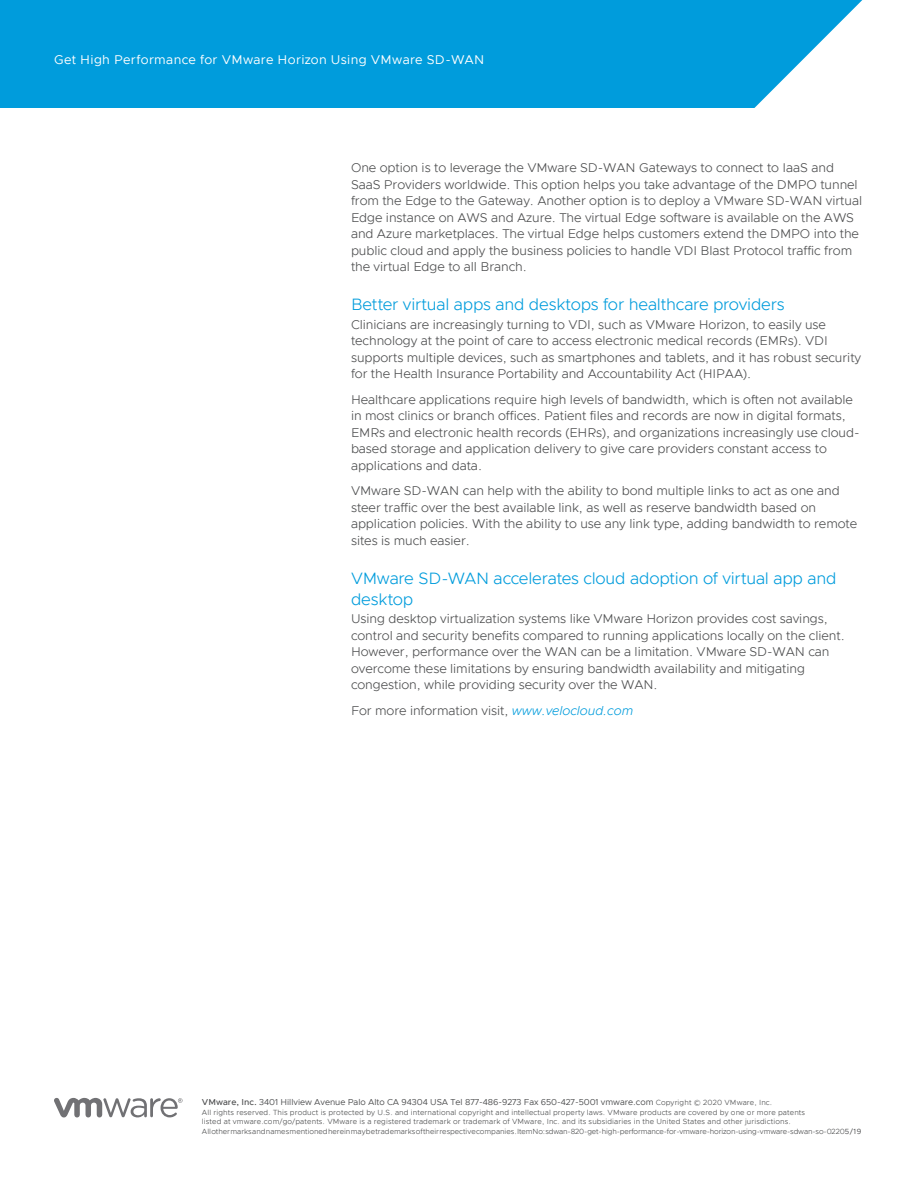
<style>
.page{position:relative;width:918px;height:1188px;background:#fff}
.page>*{position:absolute;margin:0;border:0;box-sizing:border-box;transform-origin:0 0}
._4a__SUBHEAD_1{font:300 16.5px/21px "Metropolis";letter-spacing:-.01em;color:#009cdc}
._3a__BODY_TEXT{font:300 12.75px/16.5px "Metropolis";letter-spacing:-.005em;color:#4b4c4d}
.t1{font:12.75px "Metropolis";letter-spacing:.025em;color:#fff}
.t2{font:8.7px "Metropolis";letter-spacing:-.005em;color:#4b4c4d}
.t3{font:300 7.5px/9.8px "Metropolis";letter-spacing:.015em;color:#4b4c4d}
.s1{font-style:italic;color:#009cdc}
.s2{font-weight:500}
.s3{font-weight:300;font-size:7.5px}
.s4{font-weight:400}
</style>
<div class="page">
<svg style="left:54px;top:1098px;width:129px;height:19px"></svg>
<div style="left:0;top:0;width:863px;height:108px;background:#009cdc"></div>
<p class="t1" style="left:54px;top:52px;width:432px">Get High Performance for VMware Horizon Using VMware SD-WAN</p>
<p class="_3a__BODY_TEXT" style="left:351px;top:159px;width:513px">One option is to leverage the VMware SD-WAN Gateways to connect to IaaS and SaaS Providers worldwide. This option helps you take advantage of the DMPO tunnel from the Edge to the Gateway. Another option is to deploy a VMware SD-WAN virtual Edge instance on AWS and Azure. The virtual Edge software is available on the AWS and Azure marketplaces. The virtual Edge helps customers extend the DMPO into the public cloud and apply the business policies to handle VDI Blast Protocol traffic from the virtual Edge to all Branch.</p>
<p class="_4a__SUBHEAD_1" style="left:351px;top:294px;width:435px">Better virtual apps and desktops for healthcare providers</p>
<p class="_3a__BODY_TEXT" style="left:351px;top:316px;width:512px">Clinicians are increasingly turning to VDI, such as VMware Horizon, to easily use technology at the point of care to access electronic medical records (EMRs). VDI supports multiple devices, such as smartphones and tablets, and it has robust security for the Health Insurance Portability and Accountability Act (HIPAA).</p>
<p class="_3a__BODY_TEXT" style="left:351px;top:391px;width:510px">Healthcare applications require high levels of bandwidth, which is often not available in most clinics or branch offices. Patient files and records are now in digital formats, EMRs and electronic health records (EHRs), and organizations increasingly use cloud&shy;based storage and application delivery to give care providers constant access to applications and data.</p>
<p class="_3a__BODY_TEXT" style="left:351px;top:483px;width:508px">VMware SD-WAN can help with the ability to bond multiple links to act as one and steer traffic over the best available link, as well as reserve bandwidth based on application policies. With the ability to use any link type, adding bandwidth to remote sites is much easier.</p>
<p class="_4a__SUBHEAD_1" style="left:351px;top:568px;width:487px">VMware SD-WAN accelerates cloud adoption of virtual app and desktop</p>
<p class="_3a__BODY_TEXT" style="left:351px;top:611px;width:495px">Using desktop virtualization systems like VMware Horizon provides cost savings, control and security benefits compared to running applications locally on the client.<br>However, performance over the WAN can be a limitation. VMware SD-WAN can overcome these limitations by ensuring bandwidth availability and mitigating congestion, while providing security over the WAN.</p>
<p class="_3a__BODY_TEXT" style="left:351px;top:702px;width:284px">For more information visit, <span class="s1">www.velocloud.com</span></p>
<p class="t2" style="left:202px;top:1096px;width:572px"><span class="s2">VMware, Inc.</span> 3401 Hillview Avenue Palo Alto CA 94304 USA Tel 877-486-9273 Fax 650-427-5001 vmware.com <span class="s3">Copyright © 2020 VMware, Inc.</span></p>
<p class="t3" style="left:202px;top:1107px;width:661px">All rights reserved. This product is protected by U.S. and international copyright and intellectual property laws. VMware products are covered by one or more patents<br>listed at vmware.com/go/patents. VMware is a registered trademark or trademark of VMware, Inc. and its subsidiaries in the United States and other jurisdictions.<br>All other marks and names mentioned herein may be trademarks of their respective companies. Item No: sdwan-820-get-high-performance-for-vmware-horizon-using-vmware-sdwan-so-0220 <span class="s4">5/19</span></p>
</div>
